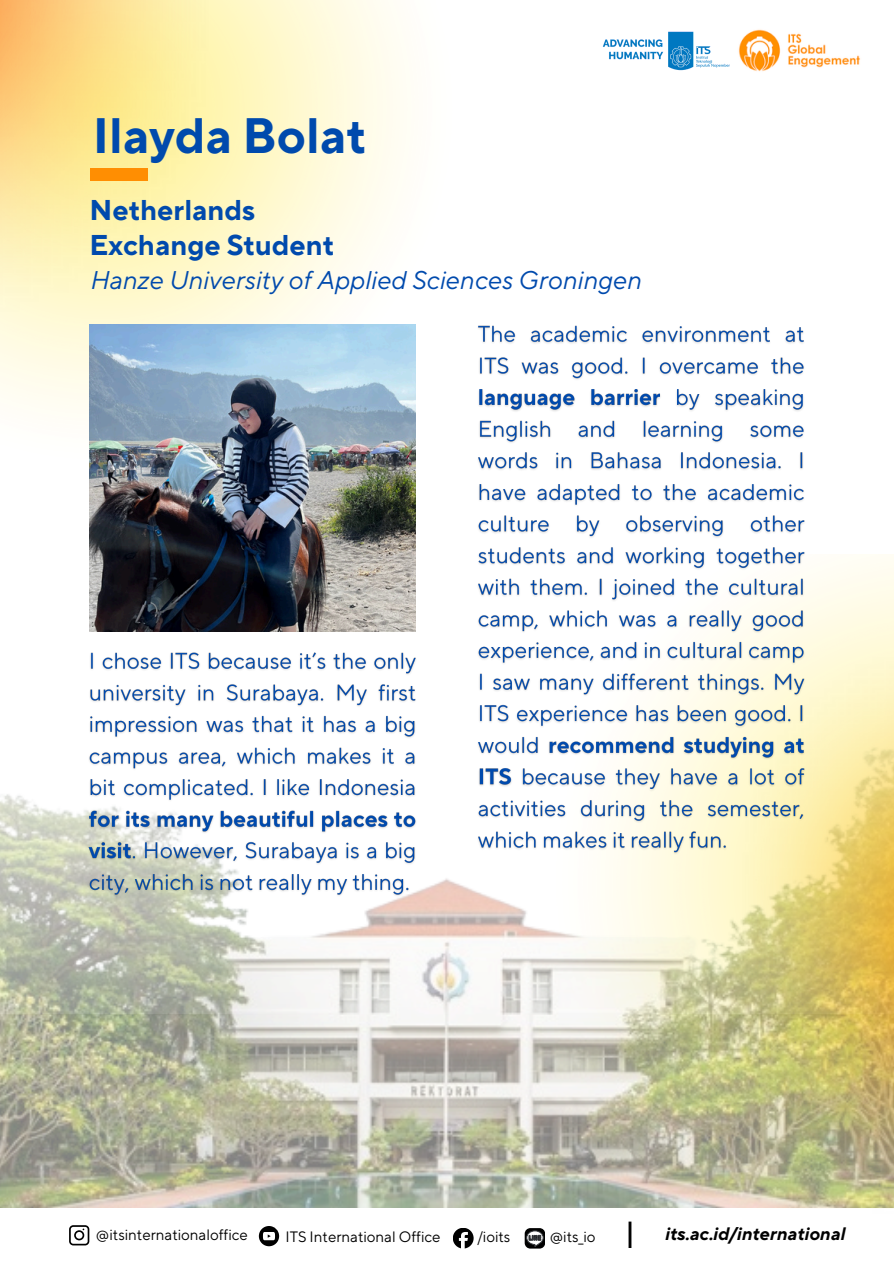
<style>
.page{position:relative;width:894px;height:1264px;background:#fff}
.page>*{position:absolute;margin:0;border:0;box-sizing:border-box;transform-origin:0 0}
.t1{font:700 82.5px "TT Norms Pro";color:#ff8e02}
.t2{font:700 49.5px "TT Norms Pro";color:#004aad}
.t3{font:37.5px "TT Norms Pro";color:#000}
.t4{font:700 28.5px "TT Norms Pro";color:#004aad}
.t5{font:italic 25.5px "TT Norms Pro";color:#004aad}
.t6{font:italic 700 18px "TT Norms Pro";color:#000}
.t7{font:15px "TT Norms Pro";color:#000}
</style>
<div class="page">
<img style="left:0;top:1013px;width:549px;height:194px">
<svg style="left:0;top:585px;width:549px;height:428px"></svg>
<svg style="left:69px;top:1225px;width:20px;height:20px"></svg>
<svg style="left:259px;top:1226px;width:20px;height:20px"></svg>
<svg style="left:452px;top:1227px;width:21px;height:21px"></svg>
<svg style="left:459px;top:1231px;width:9px;height:18px"></svg>
<svg style="left:524px;top:1228px;width:21px;height:20px"></svg>
<svg style="left:526px;top:1230px;width:17px;height:16px"></svg>
<img style="left:603px;top:31px;width:127px;height:40px">
<img style="left:738px;top:29px;width:122px;height:43px">
<img style="left:0;top:0;width:416px;height:465px">
<img style="left:0;top:0;width:209px;height:315px">
<img style="left:549px;top:554px;width:344px;height:654px">
<img style="left:89px;top:324px;width:326px;height:307px">
<img style="left:85px;top:647px;width:341px;height:252px">
<img style="left:474px;top:325px;width:336px;height:532px">
<p class="t2" style="left:93px;top:106px;width:275px">Ilayda Bolat</p>
<p class="t1" style="left:69px;top:189px;width:29px;rotate:-90deg">I</p>
<p class="t4" style="left:89px;top:192px;width:167px">Netherlands</p>
<p class="t4" style="left:89px;top:228px;width:246px">Exchange Student</p>
<p class="t5" style="left:89px;top:264px;width:553px">Hanze University of Applied Sciences Groningen</p>
<p class="t7" style="left:96px;top:1225px;width:153px">@itsinternationaloffice</p>
<p class="t7" style="left:285px;top:1227px;width:157px">ITS International Office</p>
<h3 class="t7" style="left:477px;top:1227px;width:34px">/ioits</h3>
<p class="t7" style="left:549px;top:1227px;width:47px">@its_io</p>
<p class="t3" style="left:624px;top:1211px;width:12px">I</p>
<p class="t6" style="left:664px;top:1223px;width:181px">its.ac.id/international</p>
</div>
